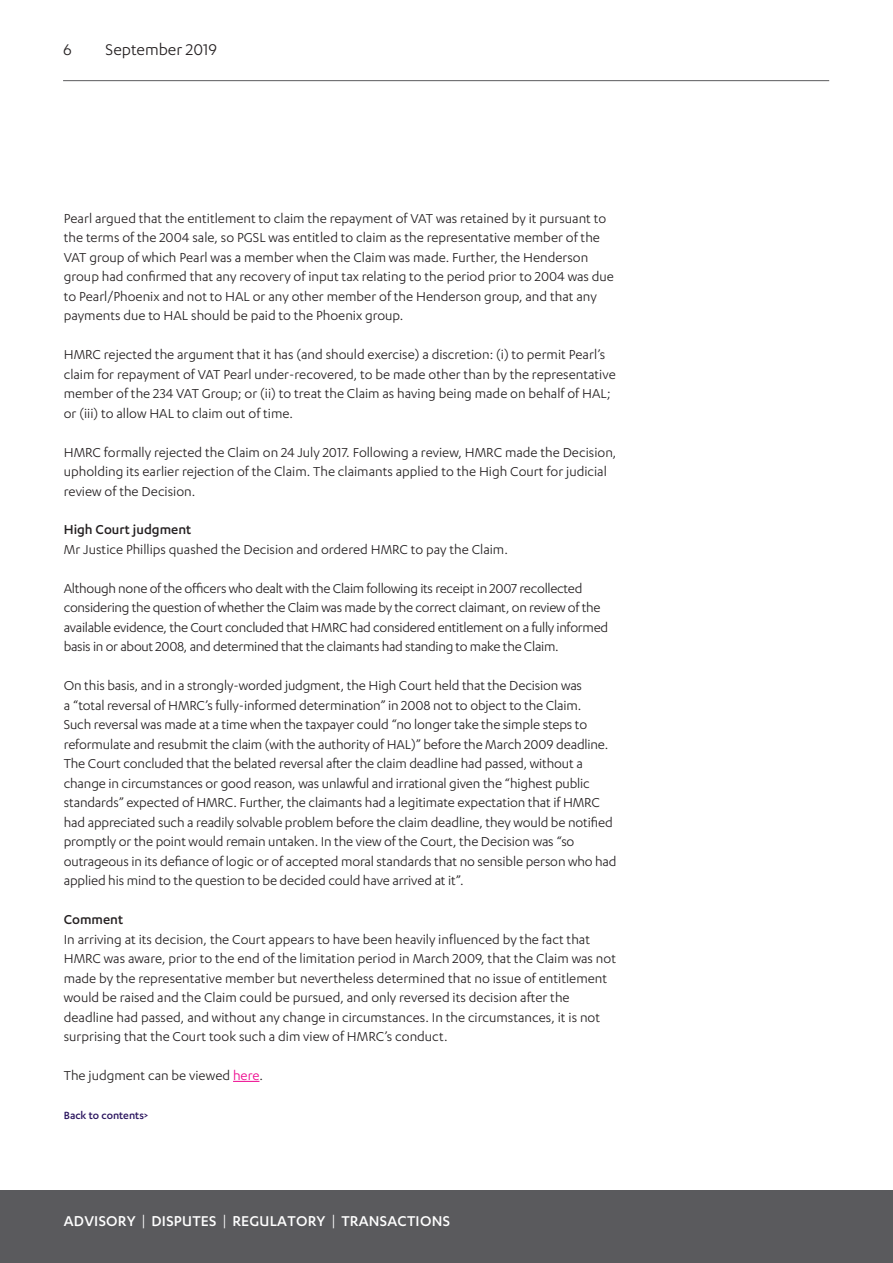
<style>
.page{position:relative;width:893px;height:1263px;background:#fff}
.page>*{position:absolute;margin:0;border:0;box-sizing:border-box;transform-origin:0 0}
.t1{font:18px "Karbon";color:#231f20}
.t2{font:500 16.5px "Karbon";letter-spacing:.015em;color:#fff}
.Body{font:15px/19.5px "Karbon";color:#231f20}
.Body-2{font:15px/19.5px "Karbon";letter-spacing:-.02em;color:#231f20}
.Heading_3{font:500 15px "Karbon";color:#231f20}
.Body-3{font:500 12px "Karbon";color:#29135d}
.s1{color:#ed028c}
.s2{font-weight:400}
</style>
<div class="page">
<div style="left:0;top:1191px;width:893px;height:72px;background:#5a5a5d"></div>
<hr style="left:63px;top:80px;width:766px;height:1px;background:#5a5a5d">
<svg style="left:233px;top:1081px;width:26px;height:1px"></svg>
<p class="t1" style="left:63px;top:39px;width:10px">6</p>
<p class="t1" style="left:106px;top:39px;width:113px">September 2019</p>
<p class="Body" style="left:64px;top:208px;width:552px">Pearl argued that the entitlement to claim the repayment of VAT was retained by it pursuant to the terms of the 2004 sale, so PGSL was entitled to claim as the representative member of the VAT group of which Pearl was a member when the Claim was made. Further, the Henderson group had confirmed that any recovery of input tax relating to the period prior to 2004 was due to Pearl/Phoenix and not to HAL or any other member of the Henderson group, and that any payments due to HAL should be paid to the Phoenix group.</p>
<p class="Body" style="left:64px;top:344px;width:553px">HMRC rejected the argument that it has (and should exercise) a discretion: (i) to permit Pearl’s claim for repayment of VAT Pearl under-recovered, to be made other than by the representative member of the 234 VAT Group; or (ii) to treat the Claim as having being made on behalf of HAL; or (iii) to allow HAL to claim out of time.</p>
<p class="Body" style="left:64px;top:442px;width:554px">HMRC formally rejected the Claim on 24 July 2017. Following a review, HMRC made the Decision, upholding its earlier rejection of the Claim. The claimants applied to the High Court for judicial review of the Decision.</p>
<p class="Heading_3" style="left:64px;top:521px;width:129px">High Court judgment</p>
<p class="Body" style="left:64px;top:539px;width:446px">Mr Justice Phillips quashed the Decision and ordered HMRC to pay the Claim.</p>
<p class="Body-2" style="left:64px;top:578px;width:546px">Although none of the officers who dealt with the Claim following its receipt in 2007 recollected considering the question of whether the Claim was made by the correct claimant, on review of the available evidence, the Court concluded that HMRC had considered entitlement on a fully informed basis in or about 2008, and determined that the claimants had standing to make the Claim.</p>
<p class="Body" style="left:64px;top:675px;width:554px">On this basis, and in a strongly-worded judgment, the High Court held that the Decision was<br>a “total reversal of HMRC’s fully-informed determination” in 2008 not to object to the Claim.<br>Such reversal was made at a time when the taxpayer could “no longer take the simple steps to reformulate and resubmit the claim (with the authority of HAL)” before the March 2009 deadline.<br>The Court concluded that the belated reversal after the claim deadline had passed, without a change in circumstances or good reason, was unlawful and irrational given the “highest public standards” expected of HMRC. Further, the claimants had a legitimate expectation that if HMRC had appreciated such a readily solvable problem before the claim deadline, they would be notified promptly or the point would remain untaken. In the view of the Court, the Decision was “so outrageous in its defiance of logic or of accepted moral standards that no sensible person who had applied his mind to the question to be decided could have arrived at it”.</p>
<p class="Heading_3" style="left:64px;top:911px;width:61px">Comment</p>
<p class="Body" style="left:64px;top:929px;width:554px">In arriving at its decision, the Court appears to have been heavily influenced by the fact that HMRC was aware, prior to the end of the limitation period in March 2009, that the Claim was not made by the representative member but nevertheless determined that no issue of entitlement would be raised and the Claim could be pursued, and only reversed its decision after the deadline had passed, and without any change in circumstances. In the circumstances, it is not surprising that the Court took such a dim view of HMRC’s conduct.</p>
<p class="Body" style="left:64px;top:1065px;width:201px">The judgment can be viewed <span class="s1">here</span>.</p>
<p class="Body-3" style="left:64px;top:1108px;width:86px">Back to contents&gt;</p>
<p class="t2" style="left:64px;top:1212px;width:388px">ADVISORY <span class="s2">|</span> DISPUTES <span class="s2">|</span> REGULATORY <span class="s2">|</span> TRANSACTIONS</p>
</div>
